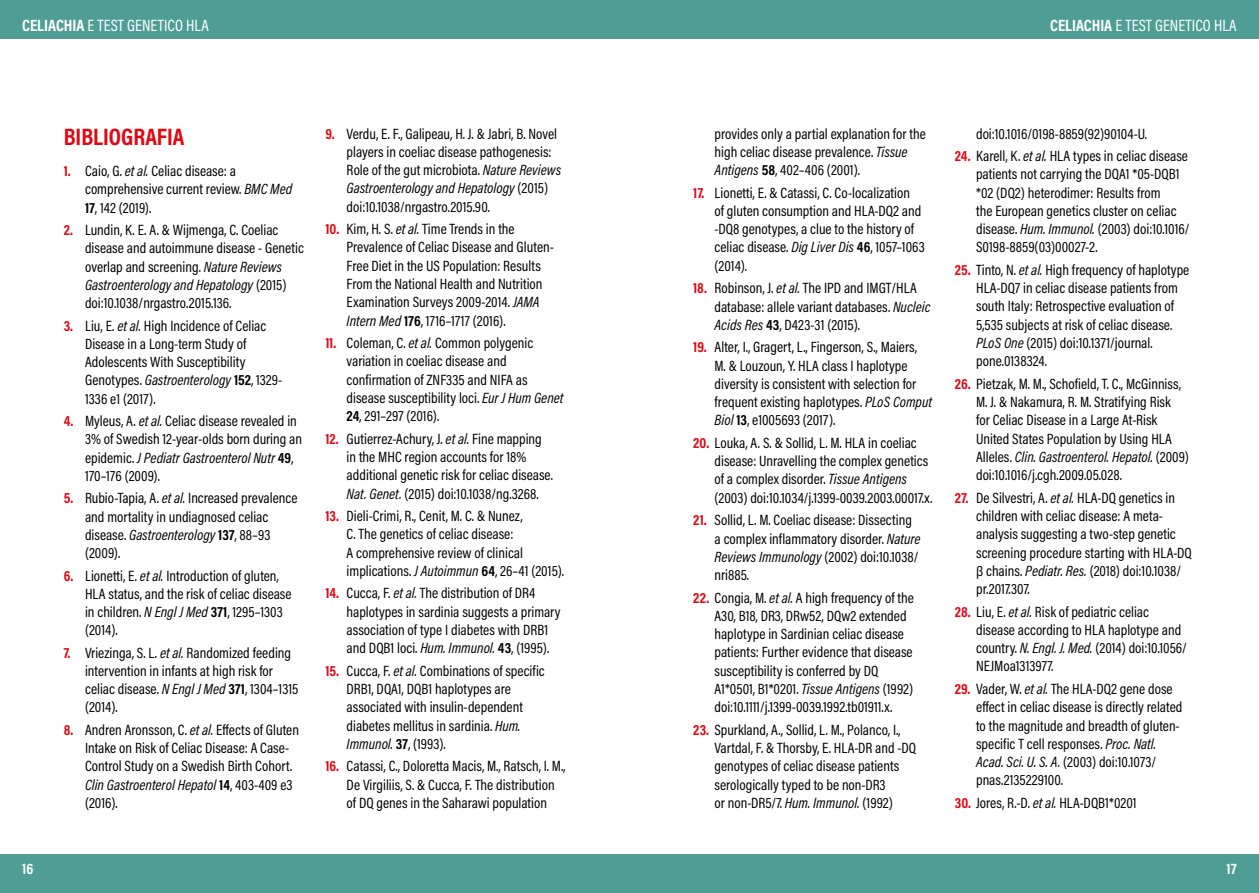
<style>
.page{position:relative;width:1259px;height:893px;background:#fff}
.page>*{position:absolute;margin:0;border:0;box-sizing:border-box;transform-origin:0 0}
.t1{font:700 24px "Acumin Pro Cond";color:#e30613}
.t2{font:16.5px "Acumin Pro Cond";letter-spacing:.005em;color:#fff}
.t3{font:15px/18.3px "Acumin Pro Cond";color:#000}
.t4{font:700 15px "Acumin Pro Cond";color:#fff}
.s1{font-weight:700}
.s2{font-weight:700;color:#e30613}
.s3{font-style:italic}
.s4{font-family:"Proxima Nova Cond"}
</style>
<div class="page">
<div style="left:629px;top:0;width:630px;height:38px;background:#4f9e96"></div>
<div style="left:0;top:0;width:629px;height:38px;background:#4f9e96"></div>
<div style="left:0;top:855px;width:629px;height:38px;background:#4f9e96"></div>
<div style="left:629px;top:855px;width:630px;height:38px;background:#4f9e96"></div>
<p class="t2" style="left:22px;top:14px;width:188px"><span class="s1">CELIACHIA</span> E TEST GENETICO HLA</p>
<h1 class="t1" style="left:64px;top:121px;width:122px">BIBLIOGRAFIA</h1>
<p class="t3" style="left:85px;top:162px;width:209px;text-indent:-21px"><span class="s2">1.</span> Caio, G. <span class="s3">et al.</span> Celiac disease: a comprehensive current review. <span class="s3">BMC Med<br></span><span class="s1">17</span>, 142 (2019).</p>
<p class="t3" style="left:85px;top:221px;width:220px;text-indent:-21px"><span class="s2">2.</span> Lundin, K. E. A. &amp; Wijmenga, C. Coeliac disease and autoimmune disease - Genetic overlap and screening. <span class="s3">Nature Reviews Gastroenterology and Hepatology</span> (2015) doi:10.1038/nrgastro.2015.136.</p>
<p class="t3" style="left:85px;top:316px;width:199px;text-indent:-21px"><span class="s2">3.</span> Liu, E. <span class="s3">et al.</span> High Incidence of Celiac<br>Disease in a Long-term Study of<br>Adolescents With Susceptibility<br>Genotypes. <span class="s3">Gastroenterology</span> <span class="s1">152</span>, 1329-<br>1336 e1 (2017).</p>
<p class="t3" style="left:85px;top:411px;width:219px;text-indent:-21px"><span class="s2">4.</span> Myleus, A. <span class="s3">et al.</span> Celiac disease revealed in 3% of Swedish 12-year-olds born during an epidemic. <span class="s3">J Pediatr Gastroenterol Nutr</span> <span class="s1">49</span>, 170–176 (2009).</p>
<p class="t3" style="left:85px;top:489px;width:214px;text-indent:-21px"><span class="s2">5.</span> Rubio-Tapia, A. <span class="s3">et al.</span> Increased prevalence and mortality in undiagnosed celiac disease. <span class="s3">Gastroenterology</span> <span class="s1">137</span>, 88–93 (2009).</p>
<p class="t3" style="left:85px;top:566px;width:208px;text-indent:-21px"><span class="s2">6.</span> Lionetti, E. <span class="s3">et al.</span> Introduction of gluten, HLA status, and the risk of celiac disease in children. <span class="s3">N Engl J Med</span> <span class="s1">371</span>, 1295–1303 (2014).</p>
<p class="t3" style="left:85px;top:643px;width:215px;text-indent:-21px"><span class="s2">7.</span> Vriezinga, S. L. <span class="s3">et al.</span> Randomized feeding intervention in infants at high risk for celiac disease. <span class="s3">N Engl J Med</span> <span class="s1">371</span>, 1304–1315 (2014).</p>
<p class="t3" style="left:85px;top:720px;width:215px;text-indent:-21px"><span class="s2">8.</span> Andren Aronsson, C. <span class="s3">et al.</span> Effects of Gluten Intake on Risk of Celiac Disease: A Case-Control Study on a Swedish Birth Cohort.<br><span class="s3">Clin Gastroenterol Hepatol</span> <span class="s1">14</span>, 403-409 e3 (2016).</p>
<p class="t3" style="left:347px;top:124px;width:216px;text-indent:-21px"><span class="s2">9.</span> Verdu, E. F., Galipeau, H. J. &amp; Jabri, B. Novel players in coeliac disease pathogenesis:<br>Role of the gut microbiota. <span class="s3">Nature Reviews Gastroenterology and Hepatology</span> (2015) doi:10.1038/nrgastro.2015.90.</p>
<p class="t3" style="left:347px;top:220px;width:209px;text-indent:-21px"><span class="s2">10.</span> Kim, H. S. <span class="s3">et al.</span> Time Trends in the Prevalence of Celiac Disease and Gluten-Free Diet in the US Population: Results From the National Health and Nutrition Examination Surveys 2009-2014. <span class="s3">JAMA Intern Med</span> <span class="s1">176</span>, 1716–1717 (2016).</p>
<p class="t3" style="left:347px;top:333px;width:218px;text-indent:-21px"><span class="s2">11.</span> Coleman, C. <span class="s3">et al.</span> Common polygenic variation in coeliac disease and confirmation of ZNF335 and NIFA as disease susceptibility loci. <span class="s3">Eur J Hum Genet </span><span class="s1">24</span>, 291–297 (2016).</p>
<p class="t3" style="left:347px;top:429px;width:208px;text-indent:-21px"><span class="s2">12.</span> Gutierrez-Achury, J. <span class="s3">et al.</span> Fine mapping in the MHC region accounts for 18% additional genetic risk for celiac disease.<br><span class="s3">Nat. Genet.</span> (2015) doi:10.1038/ng.3268.</p>
<p class="t3" style="left:347px;top:506px;width:219px;text-indent:-21px"><span class="s2">13.</span> Dieli-Crimi, R., Cenit, M. C. &amp; Nunez,<br>C. The genetics of celiac disease:<br>A comprehensive review of clinical implications. <span class="s3">J Autoimmun</span> <span class="s1">64</span>, 26–41 (2015).</p>
<p class="t3" style="left:347px;top:584px;width:215px;text-indent:-21px"><span class="s2">14.</span> Cucca, F. <span class="s3">et al.</span> The distribution of DR4 haplotypes in sardinia suggests a primary association of type I diabetes with DRB1 and DQB1 loci. <span class="s3">Hum. Immunol.</span> <span class="s1">43</span>, (1995).</p>
<p class="t3" style="left:347px;top:661px;width:200px;text-indent:-21px"><span class="s2">15.</span> Cucca, F. <span class="s3">et al.</span> Combinations of specific DRB1, DQA1, DQB1 haplotypes are associated with insulin-dependent diabetes mellitus in sardinia. <span class="s3">Hum.<br>Immunol.</span> <span class="s1">37</span>, (1993).</p>
<p class="t3" style="left:347px;top:757px;width:220px;text-indent:-21px"><span class="s2">16.</span> Catassi, C., Doloretta Macis, M., Ratsch, I. M.,<br>De Virgiliis, S. &amp; Cucca, F. The distribution of DQ genes in the Saharawi population</p>
<p class="t2" style="left:1050px;top:14px;width:188px"><span class="s1">CELIACHIA</span> E TEST GENETICO HLA</p>
<p class="t3" style="left:714px;top:124px;width:213px">provides only a partial explanation for the high celiac disease prevalence. <span class="s3">Tissue<br>Antigens</span> <span class="s1">58</span>, 402–406 (2001).</p>
<p class="t3" style="left:714px;top:183px;width:212px;text-indent:-21px"><span class="s2">17.</span> Lionetti, E. &amp; Catassi, C. Co-localization<br>of gluten consumption and HLA-DQ2 and -DQ8 genotypes, a clue to the history of celiac disease. <span class="s3">Dig Liver Dis</span> <span class="s1">46</span>, 1057–1063 (2014).</p>
<p class="t3" style="left:714px;top:279px;width:217px;text-indent:-21px"><span class="s2">18.</span> Robinson, J. <span class="s3">et al.</span> The IPD and IMGT/HLA database: allele variant databases. <span class="s3">Nucleic<br>Acids Res</span> <span class="s1">43</span>, D423-31 (2015).</p>
<p class="t3" style="left:714px;top:338px;width:219px;text-indent:-21px"><span class="s2">19.</span> Alter, I., Gragert, L., Fingerson, S., Maiers, M. &amp; Louzoun, Y. HLA class I haplotype diversity is consistent with selection for frequent existing haplotypes. <span class="s3">PLoS Comput Biol</span> <span class="s1">13</span>, e1005693 (2017).</p>
<p class="t3" style="left:714px;top:433px;width:219px;text-indent:-21px"><span class="s2">20.</span> Louka, A. S. &amp; Sollid, L. M. HLA in coeliac disease: Unravelling the complex genetics of a complex disorder. <span class="s3">Tissue Antigens </span>(2003) doi:10.1034/j.1399-0039.2003.00017.x.</p>
<p class="t3" style="left:714px;top:511px;width:207px;text-indent:-21px"><span class="s2">21.</span> Sollid, L. M. Coeliac disease: Dissecting a complex inflammatory disorder. <span class="s3">Nature Reviews Immunology</span> (2002) doi:10.1038/ nri885.</p>
<p class="t3" style="left:714px;top:588px;width:201px;text-indent:-21px"><span class="s2">22.</span> Congia, M. <span class="s3">et al.</span> A high frequency of the A30, B18, DR3, DRw52, DQw2 extended haplotype in Sardinian celiac disease patients: Further evidence that disease susceptibility is conferred by DQ A1*0501, B1*0201. <span class="s3">Tissue Antigens</span> (1992) doi:10.1111/j.1399-0039.1992.tb01911.x.</p>
<p class="t3" style="left:714px;top:720px;width:203px;text-indent:-21px"><span class="s2">23.</span> Spurkland, A., Sollid, L. M., Polanco, I., Vartdal, F. &amp; Thorsby, E. HLA-DR and -DQ genotypes of celiac disease patients serologically typed to be non-DR3<br>or non-DR5/7. <span class="s3">Hum. Immunol.</span> (1992)</p>
<p class="t3" style="left:976px;top:124px;width:172px">doi:10.1016/0198-8859(92)90104-U.</p>
<p class="t3" style="left:976px;top:146px;width:215px;text-indent:-21px"><span class="s2">24.</span> Karell, K. <span class="s3">et al.</span> HLA types in celiac disease patients not carrying the DQA1 *05-DQB1 *02 (DQ2) heterodimer: Results from<br>the European genetics cluster on celiac disease. <span class="s3">Hum. Immunol.</span> (2003) doi:10.1016/ S0198-8859(03)00027-2.</p>
<p class="t3" style="left:976px;top:260px;width:215px;text-indent:-21px"><span class="s2">25.</span> Tinto, N. <span class="s3">et al.</span> High frequency of haplotype HLA-DQ7 in celiac disease patients from south Italy: Retrospective evaluation of 5,535 subjects at risk of celiac disease.<br><span class="s3">PLoS One</span> (2015) doi:10.1371/journal. pone.0138324.</p>
<p class="t3" style="left:976px;top:374px;width:214px;text-indent:-21px"><span class="s2">26.</span> Pietzak, M. M., Schofield, T. C., McGinniss, M. J. &amp; Nakamura, R. M. Stratifying Risk<br>for Celiac Disease in a Large At-Risk United States Population by Using HLA Alleles. <span class="s3">Clin. Gastroenterol. Hepatol.</span> (2009) doi:10.1016/j.cgh.2009.05.028.</p>
<p class="t3" style="left:976px;top:488px;width:217px;text-indent:-21px"><span class="s2">27.</span> De Silvestri, A. <span class="s3">et al.</span> HLA-DQ genetics in children with celiac disease: A meta&shy;analysis suggesting a two-step genetic screening procedure starting with HLA-DQ <span class="s4">β</span> chains. <span class="s3">Pediatr. Res.</span> (2018) doi:10.1038/ pr.2017.307.</p>
<p class="t3" style="left:976px;top:602px;width:212px;text-indent:-21px"><span class="s2">28.</span> Liu, E. <span class="s3">et al.</span> Risk of pediatric celiac disease according to HLA haplotype and country. <span class="s3">N. Engl. J. Med.</span> (2014) doi:10.1056/ NEJMoa1313977.</p>
<p class="t3" style="left:976px;top:679px;width:208px;text-indent:-21px"><span class="s2">29.</span> Vader, W. <span class="s3">et al.</span> The HLA-DQ2 gene dose effect in celiac disease is directly related to the magnitude and breadth of gluten&shy;specific T cell responses. <span class="s3">Proc. Natl.<br>Acad. Sci. U. S. A.</span> (2003) doi:10.1073/ pnas.2135229100.</p>
<p class="t3" style="left:955px;top:793px;width:183px"><span class="s2">30.</span> Jores, R.-D. <span class="s3">et al.</span> HLA-DQB1*0201</p>
<p class="t4" style="left:22px;top:859px;width:13px">16</p>
<p class="t4" style="left:1226px;top:859px;width:12px">17</p>
</div>
